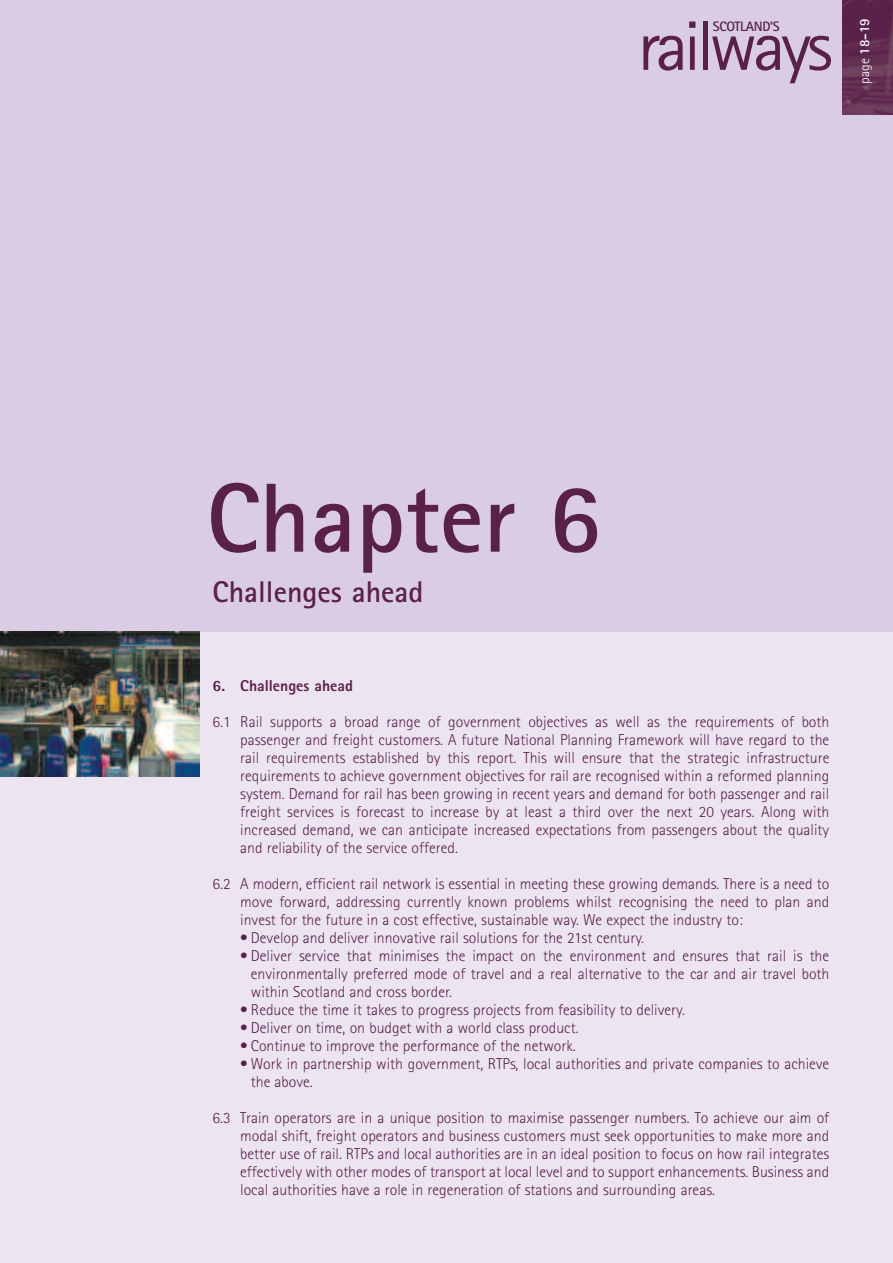
<style>
.page{position:relative;width:893px;height:1263px;background:#fff}
.page>*{position:absolute;margin:0;border:0;box-sizing:border-box;transform-origin:0 0}
.t1{font:700 98.4px "Rotis Sans Serif";color:#592049}
.t2{font:70.05px "Rotis Sans Serif";letter-spacing:-.06em;color:#592049}
.t3{font:700 30px "Rotis Sans Serif";color:#592049}
.t4{font:300 15.75px/18px "Rotis Sans Serif";color:#592049;text-align:justify}
.t5{font:800 15.75px "Rotis Sans Serif";color:#592049}
.t6{font:700 13.8px "Rotis Sans Serif";color:#fff}
.t7{font:700 13.65px "Rotis Sans Serif";letter-spacing:-.025em;color:#592049}
.s1{font-weight:300}
</style>
<div class="page">
<div style="left:0;top:631px;width:893px;height:632px;background:#ece5f1"></div>
<div style="left:0;top:0;width:893px;height:631px;background:#dacce4"></div>
<img style="left:0;top:631px;width:200px;height:145px">
<img style="left:843px;top:0;width:50px;height:115px">
<p class="t7" style="left:713px;top:21px;width:68px">SCOTLAND’S</p>
<h2 class="t2" style="left:638px;top:21px;width:196px">railways</h2>
<p class="t6" style="left:860px;top:84px;width:67px;rotate:-90deg"><span class="s1">page</span> 18-19</p>
<h1 class="t1" style="left:207px;top:484px;width:396px">Chapter 6</h1>
<h3 class="t3" style="left:213px;top:582px;width:212px">Challenges ahead</h3>
<p class="t5" style="left:213px;top:680px;width:142px">6. Challenges ahead</p>
<p class="t4" style="left:240px;top:714px;width:591px;text-indent:-28px">6.1 Rail supports a broad range of government objectives as well as the requirements of both passenger and freight customers. A future National Planning Framework will have regard to the rail requirements established by this report. This will ensure that the strategic infrastructure requirements to achieve government objectives for rail are recognised within a reformed planning system. Demand for rail has been growing in recent years and demand for both passenger and rail freight services is forecast to increase by at least a third over the next 20 years. Along with increased demand, we can anticipate increased expectations from passengers about the quality and reliability of the service offered.</p>
<p class="t4" style="left:240px;top:876px;width:591px;text-indent:-28px">6.2 A modern, efficient rail network is essential in meeting these growing demands. There is a need to move forward, addressing currently known problems whilst recognising the need to plan and invest for the future in a cost effective, sustainable way. We expect the industry to:</p>
<p class="t4" style="left:240px;top:930px;width:405px">• Develop and deliver innovative rail solutions for the 21st century.</p>
<p class="t4" style="left:251px;top:948px;width:580px;text-indent:-11px">• Deliver service that minimises the impact on the environment and ensures that rail is the environmentally preferred mode of travel and a real alternative to the car and air travel both within Scotland and cross border.</p>
<p class="t4" style="left:240px;top:1002px;width:446px">• Reduce the time it takes to progress projects from feasibility to delivery.</p>
<p class="t4" style="left:240px;top:1020px;width:340px">• Deliver on time, on budget with a world class product.</p>
<p class="t4" style="left:240px;top:1038px;width:337px">• Continue to improve the performance of the network.</p>
<p class="t4" style="left:251px;top:1056px;width:580px;text-indent:-11px">• Work in partnership with government, RTPs, local authorities and private companies to achieve the above.</p>
<p class="t4" style="left:240px;top:1110px;width:591px;text-indent:-28px">6.3 Train operators are in a unique position to maximise passenger numbers. To achieve our aim of modal shift, freight operators and business customers must seek opportunities to make more and better use of rail. RTPs and local authorities are in an ideal position to focus on how rail integrates effectively with other modes of transport at local level and to support enhancements. Business and local authorities have a role in regeneration of stations and surrounding areas.</p>
</div>
